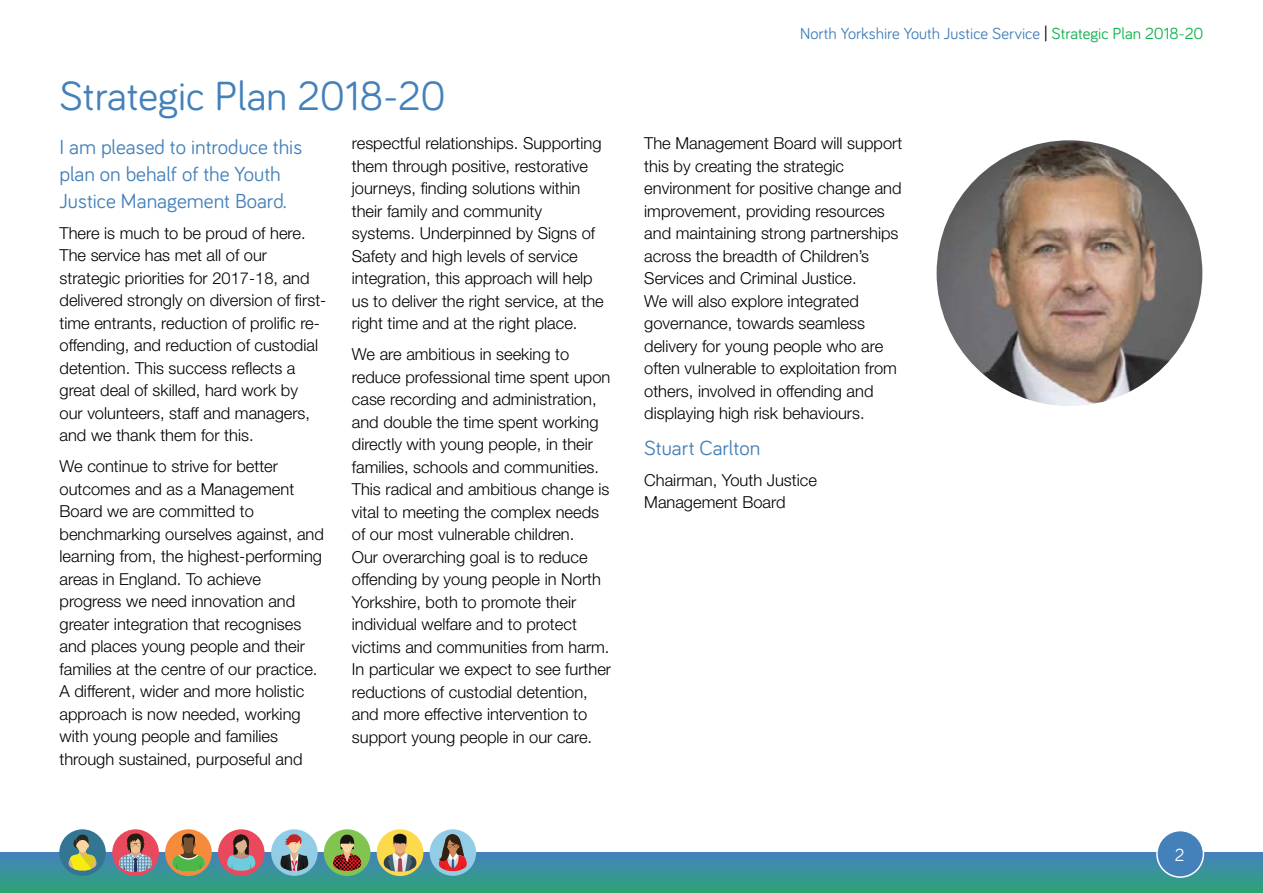
<style>
.page{position:relative;width:1263px;height:893px;background:#fff}
.page>*{position:absolute;margin:0;border:0;box-sizing:border-box;transform-origin:0 0}
.t1{font:42px "Bariol";color:#4481ba}
.t2{font:21px/27px "Bariol";color:#4481ba}
.t3{font:18px "Bariol";color:#fff}
.t4{font:300 16.5px/22.5px "Helvetica Neue LT Std";color:#000}
.t5{font:16.5px "Bariol";color:#4481ba}
.s1{color:#000}
.s2{color:#0db14b}
</style>
<div class="page">
<div style="left:0;top:853px;width:1263px;height:40px;background:linear-gradient(to bottom,#4683bd,#2ba474)"></div>
<div style="left:1157px;top:831px;width:46px;height:46px;background:#4481ba;border-radius:50%"></div>
<div style="left:1156px;top:830px;width:48px;height:48px;border:2px solid #fff;border-radius:50%"></div>
<div style="left:59px;top:829px;width:47px;height:47px;background:#347692;border-radius:50%"></div>
<svg style="left:68px;top:833px;width:29px;height:38px"></svg>
<div style="left:112px;top:829px;width:47px;height:47px;background:#ea485d;border-radius:50%"></div>
<svg style="left:119px;top:833px;width:33px;height:39px"></svg>
<div style="left:165px;top:829px;width:47px;height:47px;background:#f68b3b;border-radius:50%"></div>
<svg style="left:172px;top:834px;width:33px;height:38px"></svg>
<div style="left:218px;top:829px;width:46px;height:47px;background:#ea485d;border-radius:50%"></div>
<svg style="left:227px;top:834px;width:28px;height:37px"></svg>
<div style="left:271px;top:829px;width:47px;height:47px;background:#93cde5;border-radius:50%"></div>
<svg style="left:280px;top:834px;width:29px;height:37px"></svg>
<div style="left:324px;top:829px;width:46px;height:47px;background:#81c44f;border-radius:50%"></div>
<svg style="left:333px;top:832px;width:28px;height:39px"></svg>
<div style="left:377px;top:829px;width:46px;height:47px;background:#fcda4b;border-radius:50%"></div>
<svg style="left:383px;top:834px;width:34px;height:38px"></svg>
<div style="left:430px;top:829px;width:46px;height:47px;background:#93cde5;border-radius:50%"></div>
<svg style="left:439px;top:833px;width:28px;height:39px"></svg>
<img style="left:936px;top:140px;width:266px;height:266px;border-radius:133px">
<h1 class="t1" style="left:60px;top:67px;width:388px">Strategic Plan 2018-20</h1>
<p class="t2" style="left:60px;top:132px;width:244px">I am pleased to introduce this plan on behalf of the Youth<br>Justice Management Board.</p>
<p class="t4" style="left:60px;top:221px;width:268px">There is much to be proud of here.<br>The service has met all of our strategic priorities for 2017-18, and delivered strongly on diversion of first&shy;time entrants, reduction of prolific re&shy;offending, and reduction of custodial detention. This success reflects a great deal of skilled, hard work by<br>our volunteers, staff and managers, and we thank them for this.</p>
<p class="t4" style="left:60px;top:455px;width:266px">We continue to strive for better outcomes and as a Management Board we are committed to benchmarking ourselves against, and learning from, the highest-performing areas in England. To achieve progress we need innovation and greater integration that recognises and places young people and their families at the centre of our practice.<br>A different, wider and more holistic approach is now needed, working with young people and families through sustained, purposeful and</p>
<p class="t4" style="left:352px;top:132px;width:253px">respectful relationships. Supporting them through positive, restorative journeys, finding solutions within their family and community systems. Underpinned by Signs of Safety and high levels of service integration, this approach will help us to deliver the right service, at the right time and at the right place.</p>
<p class="t4" style="left:352px;top:343px;width:261px">We are ambitious in seeking to reduce professional time spent upon case recording and administration, and double the time spent working directly with young people, in their families, schools and communities.<br>This radical and ambitious change is vital to meeting the complex needs of our most vulnerable children.<br>Our overarching goal is to reduce offending by young people in North Yorkshire, both to promote their individual welfare and to protect victims and communities from harm.<br>In particular we expect to see further reductions of custodial detention, and more effective intervention to support young people in our care.</p>
<p class="t5" style="left:800px;top:22px;width:405px">North Yorkshire Youth Justice Service <span class="s1">|</span> <span class="s2">Strategic Plan 2018-20</span></p>
<p class="t4" style="left:644px;top:132px;width:259px">The Management Board will support this by creating the strategic environment for positive change and improvement, providing resources and maintaining strong partnerships across the breadth of Children’s Services and Criminal Justice.<br>We will also explore integrated governance, towards seamless delivery for young people who are often vulnerable to exploitation from others, involved in offending and displaying high risk behaviours.</p>
<p class="t2" style="left:644px;top:433px;width:117px">Stuart Carlton</p>
<p class="t4" style="left:644px;top:468px;width:174px">Chairman, Youth Justice<br>Management Board</p>
<p class="t3" style="left:1175px;top:843px;width:11px">2</p>
</div>
